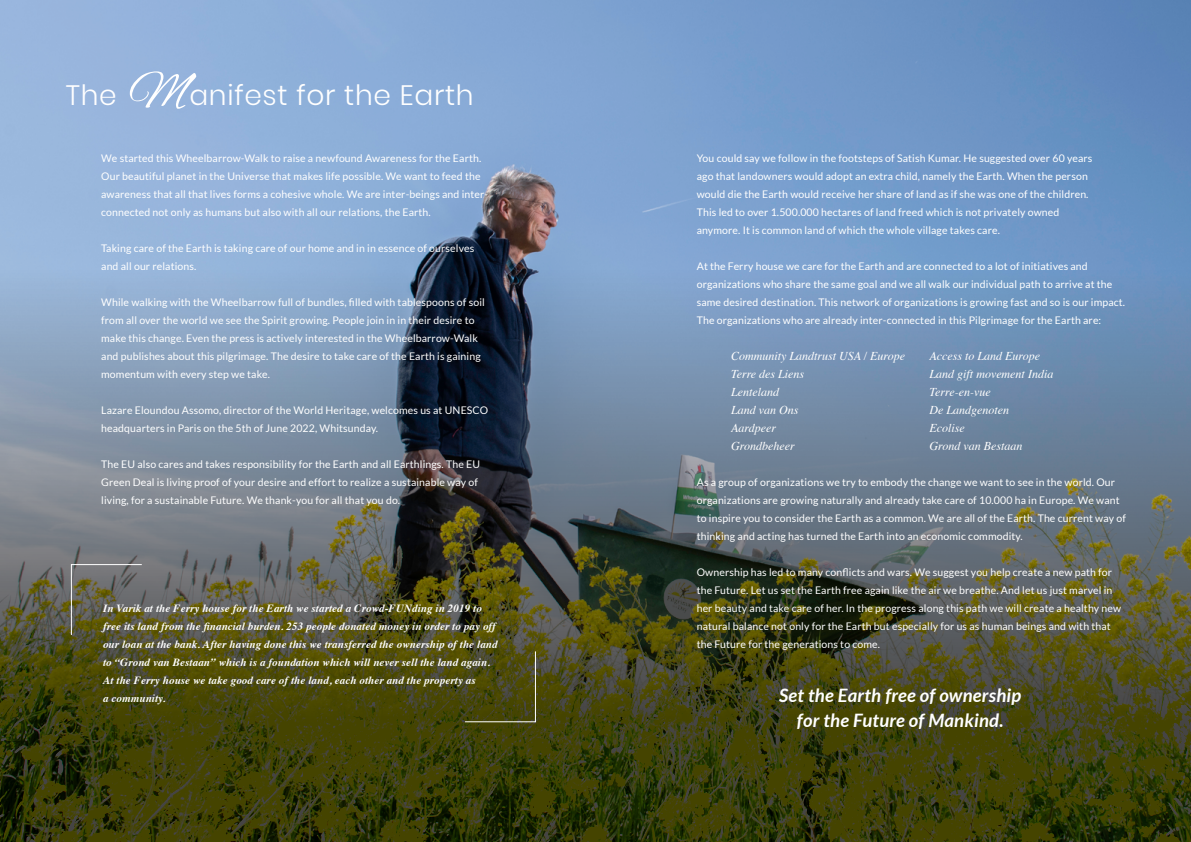
<style>
.page{position:relative;width:1191px;height:842px;background:#fff}
.page>*{position:absolute;margin:0;border:0;box-sizing:border-box;transform-origin:0 0}
.t1{font:300 28px "Poppins";letter-spacing:.025em;color:#fff}
.t2{font:italic 700 18.5px/25px "Lato";letter-spacing:.01em;color:#fff;text-align:center}
.t3{font:italic 12px/18px "Times";color:#fff}
.t4{font:italic 700 11px/18px "Times";letter-spacing:.01em;color:#fff}
.t5{font:10.5px/18px "Lato";letter-spacing:.01em;color:#fff}
.s1{font-family:"Alex Brush";font-weight:400;font-size:52px}
</style>
<div class="page">
<img style="left:0;top:0;width:1191px;height:198px">
<img style="left:0;top:198px;width:1191px;height:644px">
<svg style="left:70px;top:564px;width:73px;height:72px"></svg>
<svg style="left:464px;top:650px;width:72px;height:73px"></svg>
<h1 class="t1" style="left:66px;top:79px;width:409px">The <span class="s1">M</span>anifest for the Earth</h1>
<p class="t5" style="left:101px;top:149px;width:388px">We started this Wheelbarrow-Walk to raise a newfound Awareness for the Earth.<br>Our beautiful planet in the Universe that makes life possible. We want to feed the awareness that all that lives forms a cohesive whole. We are inter-beings and inter&shy;connected not only as humans but also with all our relations, the Earth.</p>
<p class="t5" style="left:101px;top:239px;width:374px">Taking care of the Earth is taking care of our home and in in essence of ourselves and all our relations.</p>
<p class="t5" style="left:101px;top:293px;width:385px">While walking with the Wheelbarrow full of bundles, filled with tablespoons of soil from all over the world we see the Spirit growing. People join in in their desire to make this change. Even the press is actively interested in the Wheelbarrow-Walk and publishes about this pilgrimage. The desire to take care of the Earth is gaining momentum with every step we take.</p>
<p class="t5" style="left:101px;top:401px;width:388px">Lazare Eloundou Assomo, director of the World Heritage, welcomes us at UNESCO headquarters in Paris on the 5th of June 2022, Whitsunday.</p>
<p class="t5" style="left:101px;top:455px;width:380px">The EU also cares and takes responsibility for the Earth and all Earthlings. The EU<br>Green Deal is living proof of your desire and effort to realize a sustainable way of living, for a sustainable Future. We thank-you for all that you do.</p>
<p class="t4" style="left:103px;top:598px;width:396px">In Varik at the Ferry house for the Earth we started a Crowd-FUNding in 2019 to free its land from the financial burden. 253 people donated money in order to pay off our loan at the bank. After having done this we transferred the ownership of the land to “Grond van Bestaan” which is a foundation which will never sell the land again.<br>At the Ferry house we take good care of the land, each other and the property as<br>a community.</p>
<p class="t5" style="left:696px;top:149px;width:397px">You could say we follow in the footsteps of Satish Kumar. He suggested over 60 years ago that landowners would adopt an extra child, namely the Earth. When the person would die the Earth would receive her share of land as if she was one of the children.<br>This led to over 1.500.000 hectares of land freed which is not privately owned anymore. It is common land of which the whole village takes care.</p>
<p class="t5" style="left:696px;top:257px;width:430px">At the Ferry house we care for the Earth and are connected to a lot of initiatives and organizations who share the same goal and we all walk our individual path to arrive at the same desired destination. This network of organizations is growing fast and so is our impact.<br>The organizations who are already inter-connected in this Pilgrimage for the Earth are:</p>
<p class="t3" style="left:731px;top:346px;width:176px">Community Landtrust USA / Europe<br>Terre des Liens<br>Lenteland<br>Land van Ons<br>Aardpeer<br>Grondbeheer</p>
<p class="t3" style="left:929px;top:346px;width:125px">Access to Land Europe<br>Land gift movement India<br>Terre-en-vue<br>De Landgenoten<br>Ecolise<br>Grond van Bestaan</p>
<p class="t5" style="left:696px;top:473px;width:431px">As a group of organizations we try to embody the change we want to see in the world. Our organizations are growing naturally and already take care of 10.000 ha in Europe. We want to inspire you to consider the Earth as a common. We are all of the Earth. The current way of thinking and acting has turned the Earth into an economic commodity.</p>
<p class="t5" style="left:696px;top:563px;width:426px">Ownership has led to many conflicts and wars. We suggest you help create a new path for the Future. Let us set the Earth free again like the air we breathe. And let us just marvel in her beauty and take care of her. In the progress along this path we will create a healthy new natural balance not only for the Earth but especially for us as human beings and with that the Future for the generations to come.</p>
<h2 class="t2" style="left:779px;top:683px;width:244px">Set the Earth free of ownership for the Future of Mankind.</h2>
</div>
